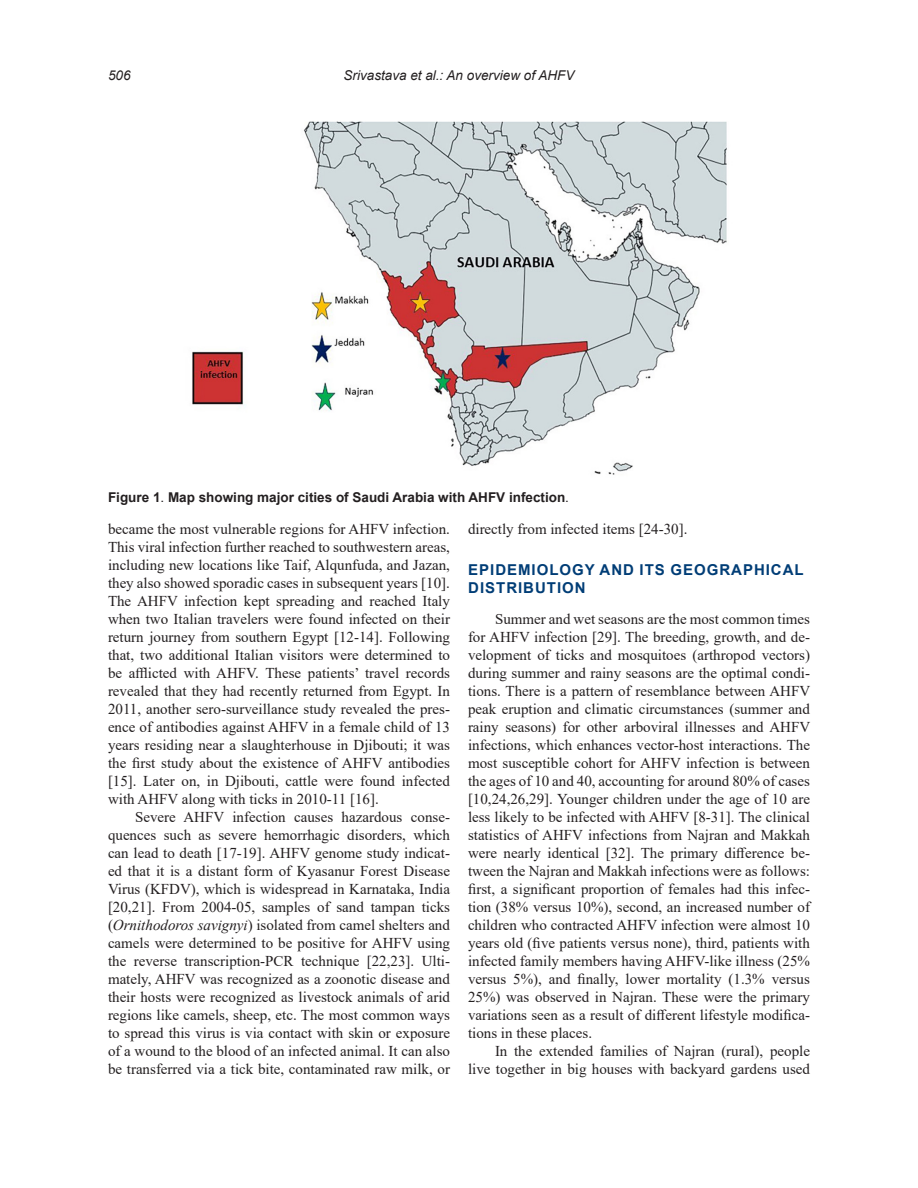
<style>
.page{position:relative;width:918px;height:1188px;background:#fff}
.page>*{position:absolute;margin:0;border:0;box-sizing:border-box;transform-origin:0 0}
.Body_Text{font:15px/18px "Times New Roman";color:#231f20;text-align:justify}
.HeadingMain{font:700 15px/18px "Arial";letter-spacing:.065em;color:#003d76}
.Figure_heading{font:700 13.5px "Arial";color:#231f20}
.t1{font:italic 13.5px "Arial";color:#231f20}
.s1{font-weight:400}
.s2{font-style:italic}
</style>
<div class="page">
<img style="left:192px;top:121px;width:535px;height:354px">
<p class="t1" style="left:108px;top:67px;width:24px">506</p>
<p class="t1" style="left:344px;top:67px;width:232px">Srivastava et al.: An overview of AHFV</p>
<p class="Figure_heading" style="left:108px;top:488px;width:463px">Figure 1<span class="s1">.</span> Map showing major cities of Saudi Arabia with AHFV infection<span class="s1">.</span></p>
<p class="Body_Text" style="left:108px;top:520px;width:344px">became the most vulnerable regions for AHFV infection.<br>This viral infection further reached to southwestern areas, including new locations like Taif, Alqunfuda, and Jazan, they also showed sporadic cases in subsequent years [10].<br>The AHFV infection kept spreading and reached Italy when two Italian travelers were found infected on their return journey from southern Egypt [12-14]. Following that, two additional Italian visitors were determined to be afflicted with AHFV. These patients’ travel records revealed that they had recently returned from Egypt. In 2011, another sero-surveillance study revealed the pres&shy;ence of antibodies against AHFV in a female child of 13 years residing near a slaughterhouse in Djibouti; it was the first study about the existence of AHFV antibodies [15]. Later on, in Djibouti, cattle were found infected with AHFV along with ticks in 2010-11 [16].</p>
<p class="Body_Text" style="left:108px;top:808px;width:344px;text-indent:27px">Severe AHFV infection causes hazardous conse&shy;quences such as severe hemorrhagic disorders, which can lead to death [17-19]. AHFV genome study indicat&shy;ed that it is a distant form of Kyasanur Forest Disease Virus (KFDV), which is widespread in Karnataka, India [20,21]. From 2004-05, samples of sand tampan ticks (<span class="s2">Ornithodoros savignyi</span>) isolated from camel shelters and camels were determined to be positive for AHFV using the reverse transcription-PCR technique [22,23]. Ulti&shy;mately, AHFV was recognized as a zoonotic disease and their hosts were recognized as livestock animals of arid regions like camels, sheep, etc. The most common ways to spread this virus is via contact with skin or exposure of a wound to the blood of an infected animal. It can also be transferred via a tick bite, contaminated raw milk, or</p>
<p class="Body_Text" style="left:468px;top:520px;width:221px">directly from infected items [24-30].</p>
<p class="HeadingMain" style="left:468px;top:561px;width:337px">EPIDEMIOLOGY AND ITS GEOGRAPHICAL<br>DISTRIBUTION</p>
<p class="Body_Text" style="left:468px;top:610px;width:344px;text-indent:27px">Summer and wet seasons are the most common times for AHFV infection [29]. The breeding, growth, and de&shy;velopment of ticks and mosquitoes (arthropod vectors) during summer and rainy seasons are the optimal condi&shy;tions. There is a pattern of resemblance between AHFV peak eruption and climatic circumstances (summer and rainy seasons) for other arboviral illnesses and AHFV infections, which enhances vector-host interactions. The most susceptible cohort for AHFV infection is between the ages of 10 and 40, accounting for around 80% of cases [10,24,26,29]. Younger children under the age of 10 are less likely to be infected with AHFV [8-31]. The clinical statistics of AHFV infections from Najran and Makkah were nearly identical [32]. The primary difference be&shy;tween the Najran and Makkah infections were as follows: first, a significant proportion of females had this infec&shy;tion (38% versus 10%), second, an increased number of children who contracted AHFV infection were almost 10 years old (five patients versus none), third, patients with infected family members having AHFV-like illness (25% versus 5%), and finally, lower mortality (1.3% versus 25%) was observed in Najran. These were the primary variations seen as a result of different lifestyle modifica&shy;tions in these places.</p>
<p class="Body_Text" style="left:468px;top:1042px;width:344px;text-align:right">In the extended families of Najran (rural), people<br>live together in big houses with backyard gardens used</p>
</div>
